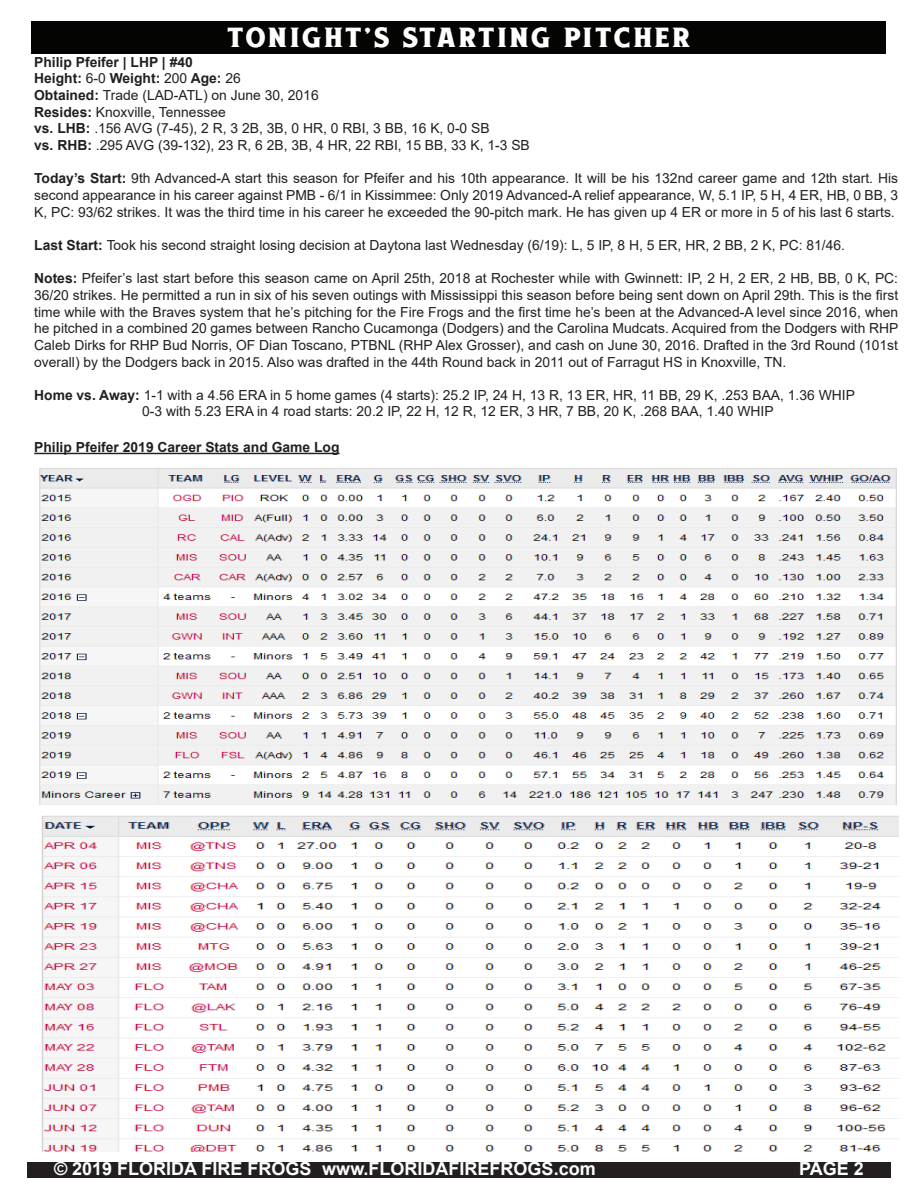
<style>
.page{position:relative;width:918px;height:1188px;background:#fff}
.page>*{position:absolute;margin:0;border:0;box-sizing:border-box;transform-origin:0 0}
.t1{font:37.5px "Fire Frogs";letter-spacing:.075em;color:#fff}
.t2{font:700 18px "Arial";color:#fff}
.t3{font:13.8px/16.6px "Arial";color:#231f20;text-align:justify}
.t4{font:700 13.8px "Arial";color:#231f20}
.s1{font-weight:400}
.s2{font-weight:700}
</style>
<div class="page">
<div style="left:27px;top:1162px;width:864px;height:16px;background:#231f20"></div>
<div style="left:32px;top:21px;width:854px;height:33px;background:#040503"></div>
<hr style="left:34px;top:453px;width:306px;height:1px;background:#231f20">
<img style="left:39px;top:468px;width:858px;height:337px">
<img style="left:42px;top:815px;width:856px;height:337px">
<p class="t1" style="left:228px;top:24px;width:464px">ToNight’s Starting Pitcher</p>
<p class="t4" style="left:34px;top:52px;width:160px">Philip Pfeifer | LHP | #40</p>
<p class="t4" style="left:34px;top:69px;width:208px">Height: <span class="s1">6-0</span> Weight: <span class="s1">200</span> Age: <span class="s1">26</span></p>
<p class="t3" style="left:34px;top:87px;width:286px"><span class="s2">Obtained:</span> Trade (LAD-ATL) on June 30, 2016</p>
<p class="t3" style="left:34px;top:103px;width:193px"><span class="s2">Resides:</span> Knoxville, Tennessee</p>
<p class="t3" style="left:34px;top:120px;width:457px"><span class="s2">vs. LHB:</span> .156 AVG (7-45), 2 R, 3 2B, 3B, 0 HR, 0 RBI, 3 BB, 16 K, 0-0 SB</p>
<p class="t3" style="left:34px;top:137px;width:497px"><span class="s2">vs. RHB:</span> .295 AVG (39-132), 23 R, 6 2B, 3B, 4 HR, 22 RBI, 15 BB, 33 K, 1-3 SB</p>
<p class="t3" style="left:34px;top:170px;width:866px"><span class="s2">Today’s Start:</span> 9th Advanced-A start this season for Pfeifer and his 10th appearance. It will be his 132nd career game and 12th start. His second appearance in his career against PMB - 6/1 in Kissimmee: Only 2019 Advanced-A relief appearance, W, 5.1 IP, 5 H, 4 ER, HB, 0 BB, 3<br>K, PC: 93/62 strikes. It was the third time in his career he exceeded the 90-pitch mark. He has given up 4 ER or more in 5 of his last 6 starts.</p>
<p class="t3" style="left:34px;top:237px;width:812px"><span class="s2">Last Start:</span> Took his second straight losing decision at Daytona last Wednesday (6/19): L, 5 IP, 8 H, 5 ER, HR, 2 BB, 2 K, PC: 81/46.</p>
<p class="t3" style="left:34px;top:270px;width:866px"><span class="s2">Notes:</span> Pfeifer’s last start before this season came on April 25th, 2018 at Rochester while with Gwinnett: IP, 2 H, 2 ER, 2 HB, BB, 0 K, PC:<br>36/20 strikes. He permitted a run in six of his seven outings with Mississippi this season before being sent down on April 29th. This is the first time while with the Braves system that he’s pitching for the Fire Frogs and the first time he’s been at the Advanced-A level since 2016, when he pitched in a combined 20 games between Rancho Cucamonga (Dodgers) and the Carolina Mudcats. Acquired from the Dodgers with RHP Caleb Dirks for RHP Bud Norris, OF Dian Toscano, PTBNL (RHP Alex Grosser), and cash on June 30, 2016. Drafted in the 3rd Round (101st overall) by the Dodgers back in 2015. Also was drafted in the 44th Round back in 2011 out of Farragut HS in Knoxville, TN.</p>
<p class="t3" style="left:34px;top:387px;width:822px"><span class="s2">Home vs. Away:</span> 1-1 with a 4.56 ERA in 5 home games (4 starts): 25.2 IP, 24 H, 13 R, 13 ER, HR, 11 BB, 29 K, .253 BAA, 1.36 WHIP</p>
<p class="t3" style="left:142px;top:403px;width:633px">0-3 with 5.23 ERA in 4 road starts: 20.2 IP, 22 H, 12 R, 12 ER, 3 HR, 7 BB, 20 K, .268 BAA, 1.40 WHIP</p>
<p class="t4" style="left:34px;top:437px;width:307px">Philip Pfeifer 2019 Career Stats and Game Log</p>
<h2 class="t2" style="left:54px;top:1156px;width:543px">© 2019 FLORIDA FIRE FROGS www.FLORIDAFIREFROGS.com</h2>
<h2 class="t2" style="left:799px;top:1156px;width:66px">PAGE 2</h2>
</div>
